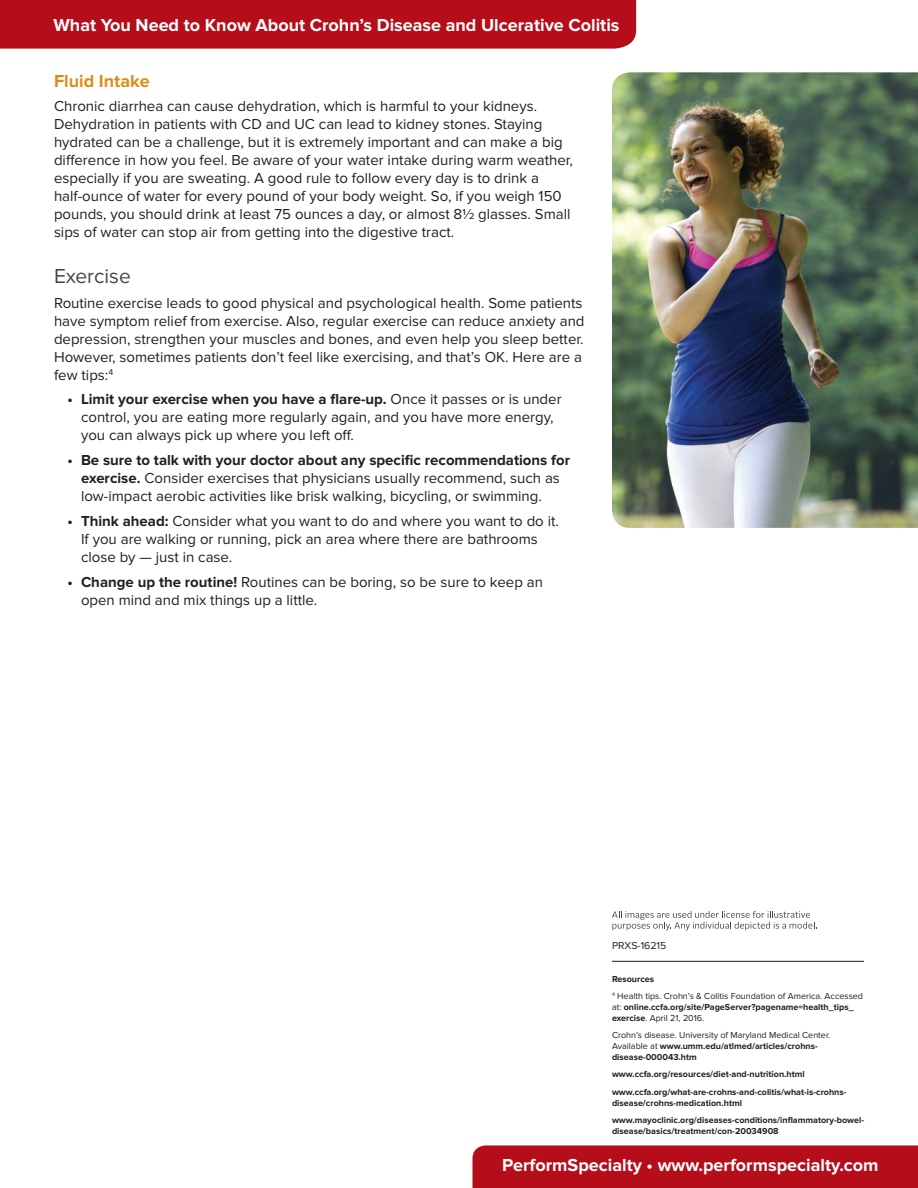
<style>
.page{position:relative;width:918px;height:1188px;background:#fff}
.page>*{position:absolute;margin:0;border:0;box-sizing:border-box;transform-origin:0 0}
.t1{font:21px "Proxima Nova";color:#464748}
.t2{font:700 18px "Proxima Nova";color:#fff}
.t3{font:700 18px "Proxima Nova";color:#df8b17}
.t4{font:15px/18px "Proxima Nova";color:#231f20}
.t5{font:10.5px "Proxima Nova";color:#231f20}
.t6{font:700 9px/17.5px "Proxima Nova";color:#231f20}
.t7{font:9px/10.8px "Proxima Nova";color:#231f20}
.s1{font-weight:700}
.s2{font-weight:400}
</style>
<div class="page">
<img style="left:612px;top:72px;width:306px;height:456px">
<div style="left:472px;top:1145px;width:446px;height:43px;background:#b50e1a"></div>
<svg style="left:612px;top:911px;width:205px;height:19px"></svg>
<hr style="left:612px;top:961px;width:252px;height:1px;background:#231f20">
<div style="left:0;top:0;width:636px;height:49px;background:#b50e1a"></div>
<p class="t2" style="left:53px;top:15px;width:568px">What You Need to Know About Crohn’s Disease and Ulcerative Colitis</p>
<p class="t3" style="left:54px;top:70px;width:97px">Fluid Intake</p>
<p class="t4" style="left:54px;top:98px;width:521px">Chronic diarrhea can cause dehydration, which is harmful to your kidneys.<br>Dehydration in patients with CD and UC can lead to kidney stones. Staying hydrated can be a challenge, but it is extremely important and can make a big difference in how you feel. Be aware of your water intake during warm weather, especially if you are sweating. A good rule to follow every day is to drink a half-ounce of water for every pound of your body weight. So, if you weigh 150 pounds, you should drink at least 75 ounces a day, or almost 8½ glasses. Small sips of water can stop air from getting into the digestive tract.</p>
<h1 class="t1" style="left:54px;top:264px;width:78px">Exercise</h1>
<p class="t4" style="left:54px;top:294px;width:532px">Routine exercise leads to good physical and psychological health. Some patients have symptom relief from exercise. Also, regular exercise can reduce anxiety and depression, strengthen your muscles and bones, and even help you sleep better.<br>However, sometimes patients don’t feel like exercising, and that’s OK. Here are a few tips:<sup>4</sup></p>
<p class="t4" style="left:81px;top:391px;width:482px;text-indent:-13px"><span class="s1">• Limit your exercise when you have a flare-up.</span> Once it passes or is under control, you are eating more regularly again, and you have more energy, you can always pick up where you left off.</p>
<p class="t4" style="left:81px;top:451px;width:491px;text-indent:-14px"><span class="s1">• Be sure to talk with your doctor about any specific recommendations for exercise.</span> Consider exercises that physicians usually recommend, such as low-impact aerobic activities like brisk walking, bicycling, or swimming.</p>
<p class="t4" style="left:81px;top:512px;width:480px;text-indent:-14px"><span class="s1">• Think ahead:</span> Consider what you want to do and where you want to do it.<br>If you are walking or running, pick an area where there are bathrooms close by — just in case.</p>
<p class="t4" style="left:81px;top:573px;width:464px;text-indent:-14px"><span class="s1">• Change up the routine!</span> Routines can be boring, so be sure to keep an open mind and mix things up a little.</p>
<p class="t5" style="left:612px;top:940px;width:56px">PRXS-16215</p>
<p class="t7" style="left:612px;top:970px;width:253px;line-height:17.5px"><span class="s1">Resources<br></span><sup>4</sup> Health tips. Crohn’s &amp; Colitis Foundation of America. Accessed</p>
<p class="t6" style="left:612px;top:1002px;width:243px;line-height:10.5px"><span class="s2">at:</span> online.ccfa.org/site/PageServer?pagename=health_tips_ exercise<span class="s2">. April 21, 2016.</span></p>
<p class="t7" style="left:612px;top:1030px;width:220px">Crohn’s disease. University of Maryland Medical Center.<br>Available at <span class="s1">www.umm.edu/atlmed/articles/crohns&shy;disease-000043.htm</span></p>
<p class="t6" style="left:612px;top:1066px;width:236px">www.ccfa.org/resources/diet-and-nutrition.html www.ccfa.org/what-are-crohns-and-colitis/what-is-crohns-</p>
<p class="t6" style="left:612px;top:1094px;width:254px">disease/crohns-medication.html www.mayoclinic.org/diseases-conditions/inflammatory-bowel-</p>
<p class="t6" style="left:612px;top:1122px;width:168px">disease/basics/treatment/con-20034908</p>
<p class="t2" style="left:502px;top:1154px;width:378px">PerformSpecialty • www.performspecialty.com</p>
</div>
